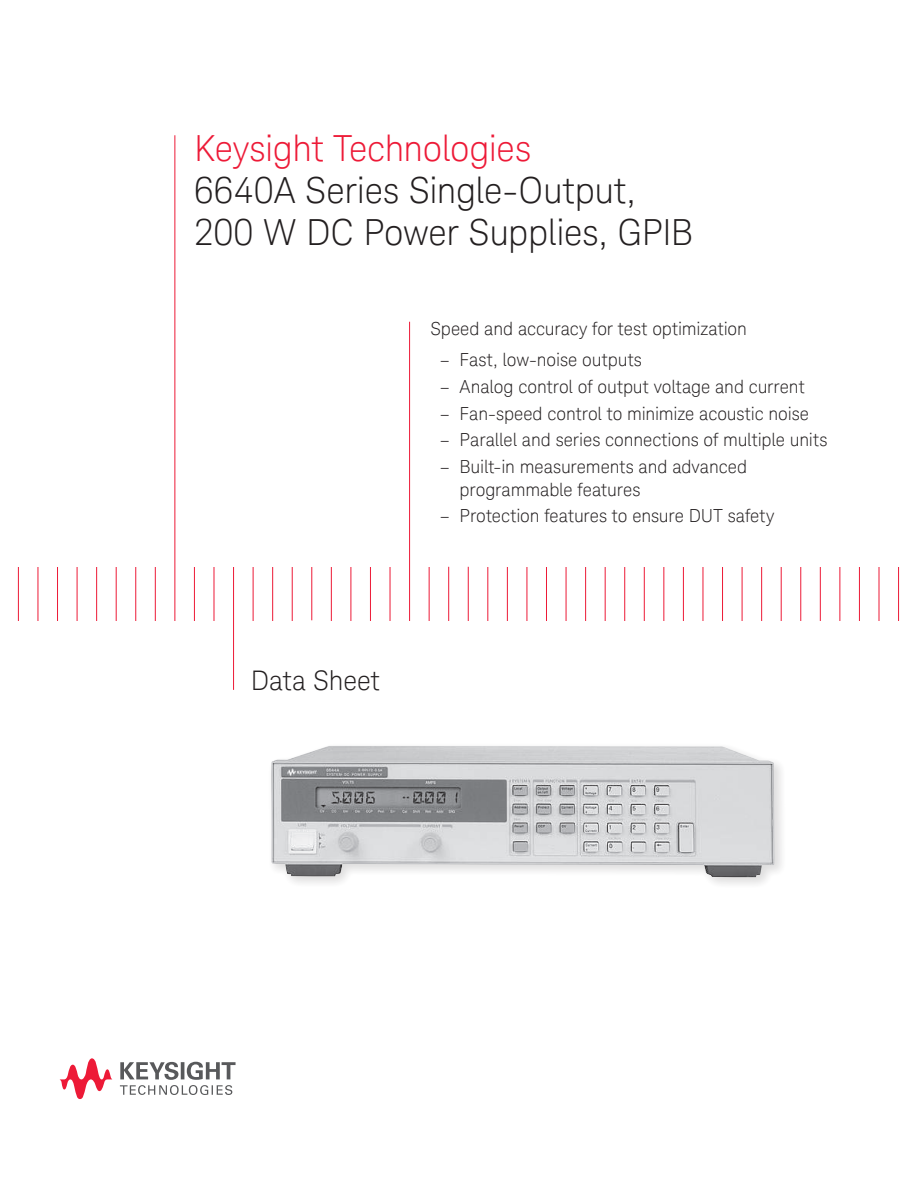
<style>
.page{position:relative;width:918px;height:1188px;background:#fff}
.page>*{position:absolute;margin:0;border:0;box-sizing:border-box;transform-origin:0 0}
.t1{font:300 36px/42px "Keysight Sans";letter-spacing:-.01em;color:#231f20}
.t2{font:300 36px "Keysight Sans";letter-spacing:-.01em;color:#ed1a37}
.t3{font:300 27px "Keysight Sans";letter-spacing:-.005em;color:#231f20}
.t4{font:300 18px/22.5px "Keysight Sans";letter-spacing:-.005em;color:#231f20}
</style>
<div class="page">
<svg style="left:120px;top:1062px;width:116px;height:33px"></svg>
<svg style="left:60px;top:1058px;width:53px;height:41px"></svg>
<hr style="left:18px;top:567px;width:1px;height:54px;background:#ed1a37">
<hr style="left:38px;top:567px;width:1px;height:54px;background:#ed1a37">
<hr style="left:57px;top:567px;width:1px;height:54px;background:#ed1a37">
<hr style="left:77px;top:567px;width:1px;height:54px;background:#ed1a37">
<hr style="left:96px;top:567px;width:1px;height:54px;background:#ed1a37">
<hr style="left:116px;top:567px;width:1px;height:54px;background:#ed1a37">
<hr style="left:135px;top:567px;width:1px;height:54px;background:#ed1a37">
<hr style="left:155px;top:567px;width:1px;height:54px;background:#ed1a37">
<hr style="left:175px;top:135px;width:1px;height:486px;background:#ed1a37">
<hr style="left:194px;top:567px;width:1px;height:54px;background:#ed1a37">
<hr style="left:214px;top:567px;width:1px;height:54px;background:#ed1a37">
<hr style="left:233px;top:567px;width:1px;height:123px;background:#ed1a37">
<hr style="left:253px;top:567px;width:1px;height:54px;background:#ed1a37">
<hr style="left:272px;top:567px;width:1px;height:54px;background:#ed1a37">
<hr style="left:292px;top:567px;width:1px;height:54px;background:#ed1a37">
<hr style="left:311px;top:567px;width:1px;height:53px;background:#ed1a37">
<hr style="left:331px;top:567px;width:1px;height:54px;background:#ed1a37">
<hr style="left:351px;top:567px;width:1px;height:54px;background:#ed1a37">
<hr style="left:370px;top:567px;width:1px;height:54px;background:#ed1a37">
<hr style="left:390px;top:567px;width:1px;height:54px;background:#ed1a37">
<hr style="left:409px;top:322px;width:1px;height:299px;background:#ed1a37">
<hr style="left:429px;top:567px;width:1px;height:54px;background:#ed1a37">
<hr style="left:448px;top:567px;width:1px;height:54px;background:#ed1a37">
<hr style="left:468px;top:567px;width:1px;height:54px;background:#ed1a37">
<hr style="left:487px;top:567px;width:1px;height:54px;background:#ed1a37">
<hr style="left:507px;top:567px;width:1px;height:54px;background:#ed1a37">
<hr style="left:527px;top:567px;width:1px;height:54px;background:#ed1a37">
<hr style="left:546px;top:567px;width:1px;height:54px;background:#ed1a37">
<hr style="left:566px;top:567px;width:1px;height:54px;background:#ed1a37">
<hr style="left:585px;top:567px;width:1px;height:54px;background:#ed1a37">
<hr style="left:605px;top:567px;width:1px;height:54px;background:#ed1a37">
<hr style="left:624px;top:567px;width:1px;height:54px;background:#ed1a37">
<hr style="left:644px;top:567px;width:1px;height:54px;background:#ed1a37">
<hr style="left:663px;top:567px;width:1px;height:54px;background:#ed1a37">
<hr style="left:683px;top:567px;width:1px;height:54px;background:#ed1a37">
<hr style="left:703px;top:567px;width:1px;height:54px;background:#ed1a37">
<hr style="left:722px;top:567px;width:1px;height:54px;background:#ed1a37">
<hr style="left:742px;top:567px;width:1px;height:54px;background:#ed1a37">
<hr style="left:761px;top:567px;width:1px;height:54px;background:#ed1a37">
<hr style="left:781px;top:567px;width:1px;height:54px;background:#ed1a37">
<hr style="left:800px;top:567px;width:1px;height:54px;background:#ed1a37">
<hr style="left:820px;top:567px;width:1px;height:54px;background:#ed1a37">
<hr style="left:840px;top:567px;width:1px;height:54px;background:#ed1a37">
<hr style="left:859px;top:567px;width:1px;height:54px;background:#ed1a37">
<hr style="left:879px;top:567px;width:1px;height:54px;background:#ed1a37">
<hr style="left:898px;top:567px;width:1px;height:54px;background:#ed1a37">
<div style="left:267px;top:742px;width:520px;height:147px;background:#231f20;opacity:.15"></div>
<img style="left:271px;top:746px;width:504px;height:131px">
<h1 class="t2" style="left:194px;top:132px;width:339px">Keysight Technologies</h1>
<h1 class="t1" style="left:194px;top:172px;width:501px">6640A Series Single-Output,<br>200 W DC Power Supplies, GPIB</h1>
<p class="t4" style="left:430px;top:319px;width:318px">Speed and accuracy for test optimization</p>
<p class="t4" style="left:440px;top:350px;width:203px">– Fast, low-noise outputs</p>
<p class="t4" style="left:440px;top:376px;width:366px">– Analog control of output voltage and current</p>
<p class="t4" style="left:440px;top:403px;width:371px">– Fan-speed control to minimize acoustic noise</p>
<p class="t4" style="left:440px;top:430px;width:389px">– Parallel and series connections of multiple units</p>
<p class="t4" style="left:460px;top:457px;width:289px;text-indent:-20px">– Built-in measurements and advanced programmable features</p>
<p class="t4" style="left:440px;top:506px;width:336px">– Protection features to ensure DUT safety</p>
<h2 class="t3" style="left:251px;top:669px;width:131px">Data Sheet</h2>
</div>
